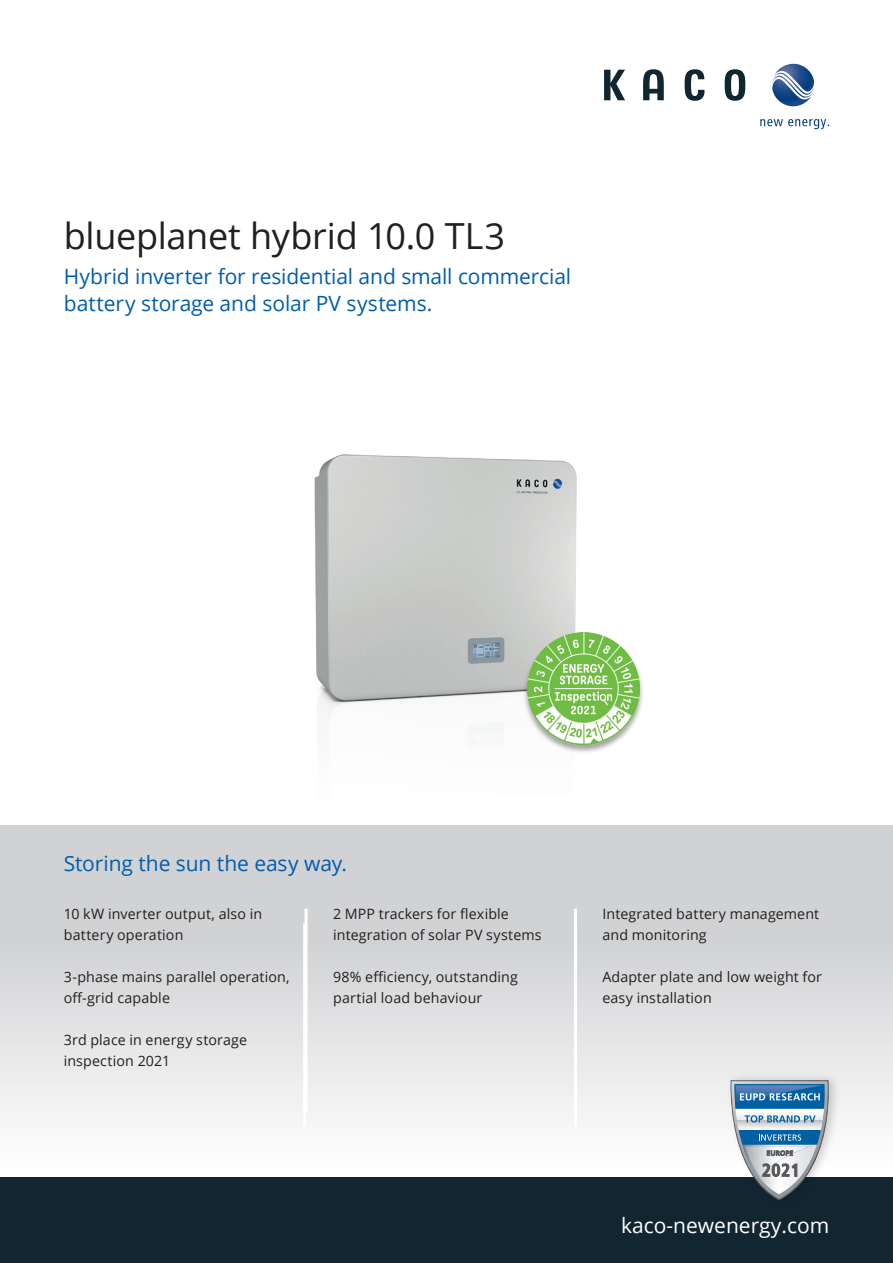
<style>
.page{position:relative;width:893px;height:1263px;background:#fff}
.page>*{position:absolute;margin:0;border:0;box-sizing:border-box;transform-origin:0 0}
.t1{font:36px "Open Sans";letter-spacing:-.01em;color:#231f20}
.t2{font:21px/27px "Open Sans";letter-spacing:-.005em;color:#015dad}
.t3{font:21px "Open Sans";color:#fff}
.t4{font:14.25px/21px "Open Sans";letter-spacing:.01em;color:#231f20}
</style>
<div class="page">
<svg style="left:0;top:825px;width:893px;height:353px"></svg>
<hr style="left:303px;top:923px;width:3px;height:204px;background:#fff">
<hr style="left:574px;top:923px;width:3px;height:203px;background:#fff">
<svg style="left:604px;top:69px;width:141px;height:32px"></svg>
<svg style="left:772px;top:64px;width:42px;height:43px"></svg>
<svg style="left:760px;top:119px;width:69px;height:10px"></svg>
<div style="left:0;top:1178px;width:893px;height:85px;background:#122632"></div>
<img style="left:245px;top:454px;width:403px;height:402px">
<div style="left:523px;top:632px;width:121px;height:122px;background:#231f20;opacity:.4"></div>
<img style="left:527px;top:633px;width:112px;height:112px">
<div style="left:726px;top:1072px;width:116px;height:136px;background:#231f20;opacity:.2"></div>
<svg style="left:730px;top:1080px;width:99px;height:120px"></svg>
<hr style="left:305px;top:909px;width:3px;height:203px;background:#fff">
<hr style="left:574px;top:909px;width:3px;height:203px;background:#fff">
<h1 class="t1" style="left:64px;top:211px;width:443px">blueplanet hybrid 10.0 TL3</h1>
<h2 class="t2" style="left:64px;top:262px;width:509px">Hybrid inverter for residential and small commercial battery storage and solar PV systems.</h2>
<h2 class="t2" style="left:64px;top:849px;width:285px">Storing the sun the easy way.</h2>
<p class="t4" style="left:64px;top:903px;width:200px">10 kW inverter output, also in battery operation</p>
<p class="t4" style="left:64px;top:966px;width:227px">3-phase mains parallel operation, off-grid capable</p>
<p class="t4" style="left:64px;top:1029px;width:185px">3rd place in energy storage inspection 2021</p>
<p class="t4" style="left:333px;top:903px;width:210px">2 MPP trackers for flexible integration of solar PV systems</p>
<p class="t4" style="left:333px;top:966px;width:186px">98% efficiency, outstanding partial load behaviour</p>
<p class="t4" style="left:602px;top:903px;width:218px">Integrated battery management and monitoring</p>
<p class="t4" style="left:602px;top:966px;width:221px">Adapter plate and low weight for easy installation</p>
<h2 class="t3" style="left:621px;top:1211px;width:210px">kaco-newenergy.com</h2>
</div>
